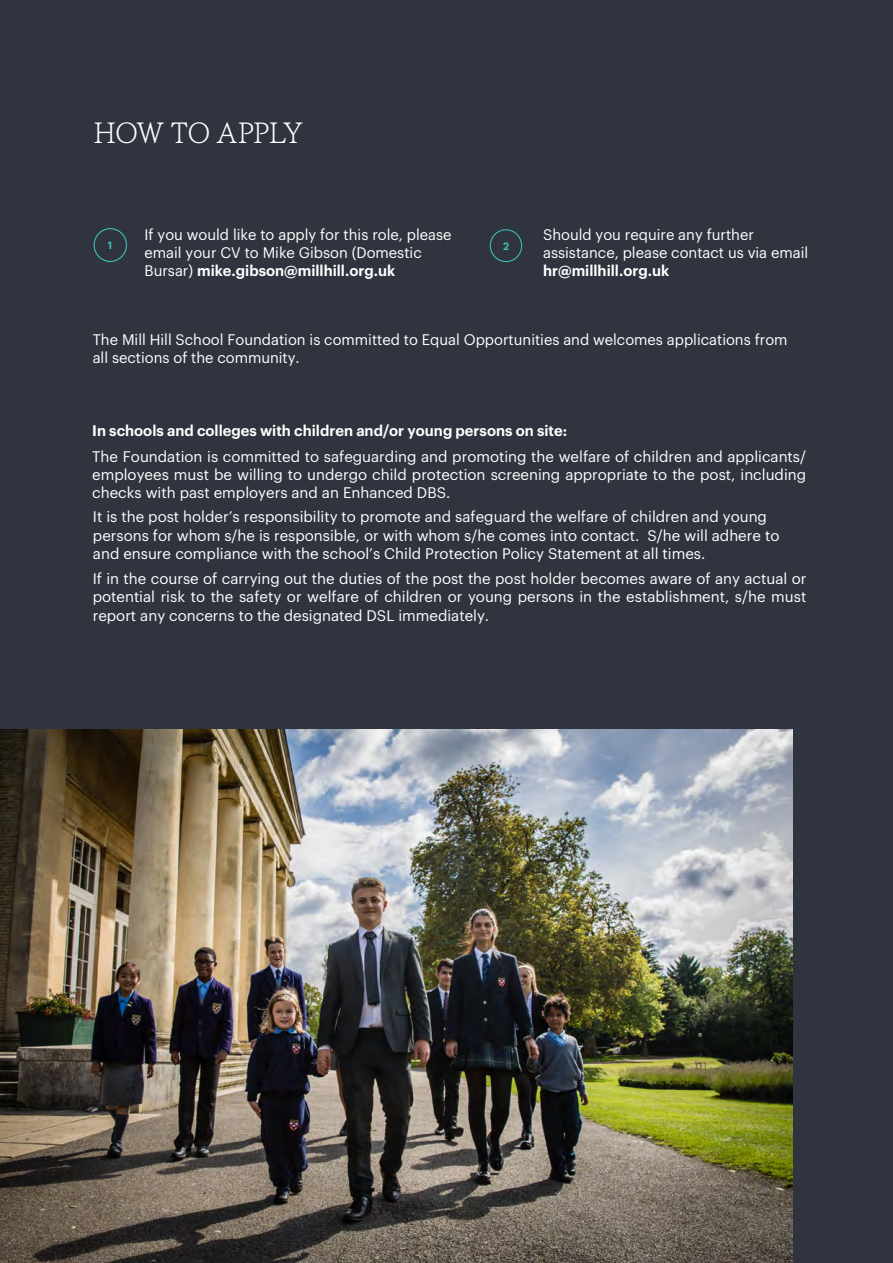
<style>
.page{position:relative;width:893px;height:1263px;background:#30343e}
.page>*{position:absolute;margin:0;border:0;box-sizing:border-box;transform-origin:0 0}
.t1{font:300 33px "Cultura New";letter-spacing:-.025em;color:#fff}
.t2{font:15px/18.1px "Graphik";color:#fff}
.t3{font:600 15px "Graphik";color:#fff}
.t4{font:600 10.5px "Graphik";color:#3dbfbd}
.s1{font-weight:600}
</style>
<div class="page">
<svg style="left:489px;top:229px;width:34px;height:34px"></svg>
<div style="left:94px;top:228px;width:33px;height:34px;border:1px solid #3dbfbd;border-radius:50%"></div>
<img style="left:0;top:730px;width:792px;height:533px">
<h1 class="t1" style="left:94px;top:116px;width:211px">HOW TO APPLY</h1>
<p class="t2" style="left:145px;top:225px;width:308px">If you would like to apply for this role, please email your CV to Mike Gibson (Domestic<br>Bursar) <span class="s1">mike.gibson@millhill.org.uk</span></p>
<p class="t2" style="left:543px;top:224px;width:267px">Should you require any further assistance, please contact us via email</p>
<p class="t4" style="left:108px;top:237px;width:6px">1</p>
<p class="t4" style="left:503px;top:238px;width:8px">2</p>
<p class="t3" style="left:543px;top:259px;width:128px">hr@millhill.org.uk</p>
<p class="t2" style="left:93px;top:330px;width:696px">The Mill Hill School Foundation is committed to Equal Opportunities and welcomes applications from all sections of the community.</p>
<p class="t3" style="left:92px;top:419px;width:476px">In schools and colleges with children and/or young persons on site:</p>
<p class="t2" style="left:92px;top:446px;width:715px;text-align:justify">The Foundation is committed to safeguarding and promoting the welfare of children and applicants/ employees must be willing to undergo child protection screening appropriate to the post, including checks with past employers and an Enhanced DBS.</p>
<p class="t2" style="left:93px;top:507px;width:688px">It is the post holder’s responsibility to promote and safeguard the welfare of children and young persons for whom s/he is responsible, or with whom s/he comes into contact. S/he will adhere to and ensure compliance with the school’s Child Protection Policy Statement at all times.</p>
<p class="t2" style="left:93px;top:568px;width:715px;text-align:justify">If in the course of carrying out the duties of the post the post holder becomes aware of any actual or potential risk to the safety or welfare of children or young persons in the establishment, s/he must report any concerns to the designated DSL immediately.</p>
</div>
